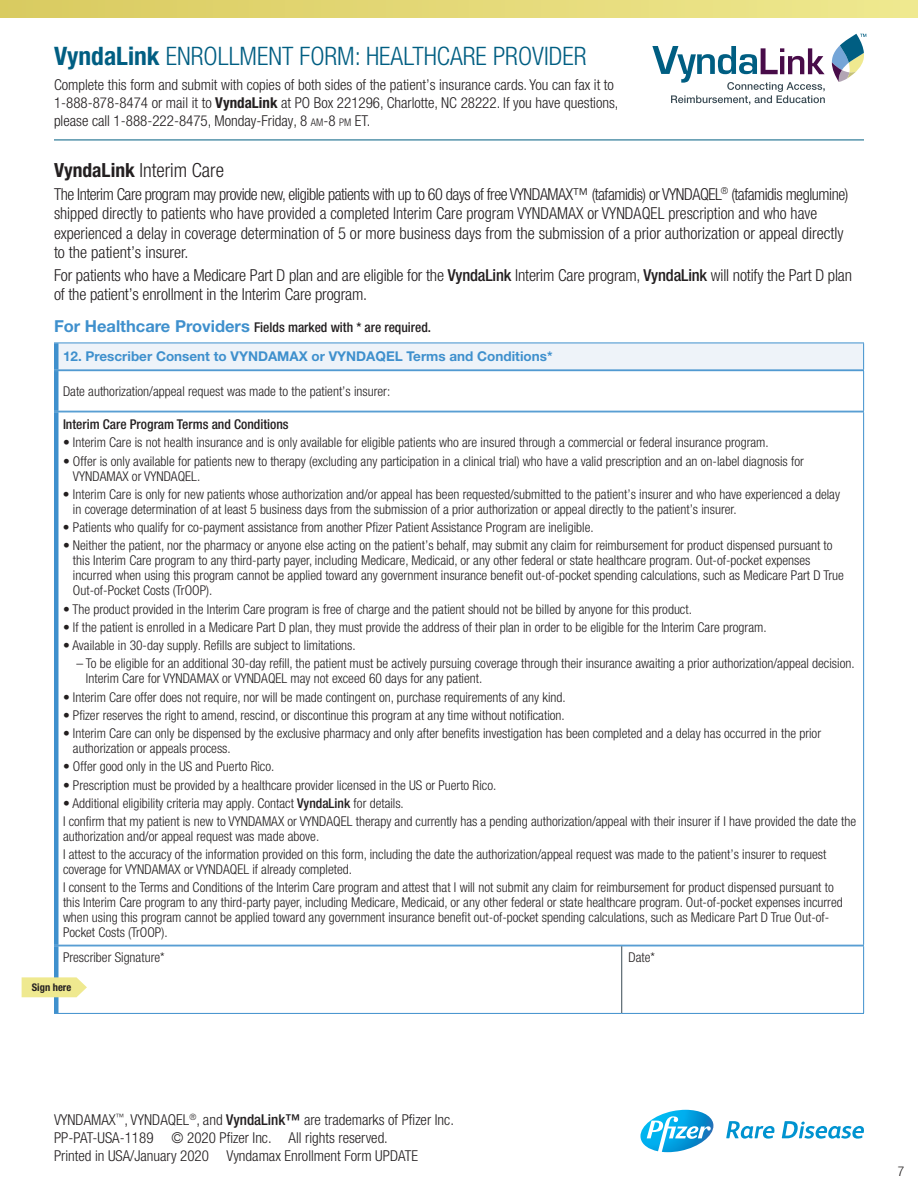
<style>
.page{position:relative;width:918px;height:1188px;background:#fff}
.page>*{position:absolute;margin:0;border:0;box-sizing:border-box;transform-origin:0 0}
.t1{font:300 condensed 25.5px "Helvetica Neue LT Pro";color:#005e82}
.t2{font:300 condensed 19.5px "Helvetica Neue LT Pro";color:#231f20}
.t3{font:300 condensed 16.5px/19.5px "Helvetica Neue LT Pro";letter-spacing:-.005em;color:#231f20}
.t4{font:300 condensed 15px/18px "Helvetica Neue LT Pro";color:#231f20}
.t5{font:300 condensed 13.5px/15px "Helvetica Neue LT Pro";color:#231f20}
.t6{font:500 condensed 13.5px "Helvetica Neue LT Pro";color:#231f20}
.t7{font:700 13.5px "Helvetica Neue LT Pro";color:#3f90cd}
.t8{font:700 condensed 10.5px "Helvetica Neue LT Pro";color:#231f20}
.s1{font-weight:700}
.s2{font-size:10.5px}
.s3{font-weight:500}
.s4{font-weight:700;font-stretch:normal;font-size:16.5px;color:#3f90cd}
</style>
<div class="page">
<div style="left:0;top:0;width:918px;height:17px;background:linear-gradient(to right,#d9ca60,#efe890)"></div>
<hr style="left:54px;top:140px;width:810px;height:1px;background:#005e82">
<hr style="left:54px;top:412px;width:810px;height:1px;background:#3f90cd">
<hr style="left:863px;top:412px;width:1px;height:533px;background:#3f90cd">
<hr style="left:54px;top:945px;width:810px;height:1px;background:#3f90cd">
<hr style="left:54px;top:412px;width:4px;height:533px;background:#3f90cd">
<hr style="left:54px;top:946px;width:568px;height:1px;background:#3f90cd">
<hr style="left:622px;top:946px;width:242px;height:1px;background:#3f90cd">
<hr style="left:863px;top:946px;width:1px;height:67px;background:#3f90cd">
<hr style="left:54px;top:1013px;width:568px;height:1px;background:#3f90cd">
<hr style="left:622px;top:1013px;width:242px;height:1px;background:#3f90cd">
<hr style="left:54px;top:946px;width:4px;height:67px;background:#3f90cd">
<hr style="left:621px;top:946px;width:1px;height:67px;background:#3a4b54">
<div style="left:56px;top:343px;width:808px;height:27px;background:#eef3f9"></div>
<hr style="left:54px;top:343px;width:810px;height:1px;background:#3f90cd">
<svg style="left:863px;top:343px;width:1px;height:27px"></svg>
<hr style="left:54px;top:343px;width:4px;height:27px;background:#3f90cd">
<hr style="left:54px;top:370px;width:810px;height:1px;background:#3f90cd">
<hr style="left:863px;top:371px;width:1px;height:40px;background:#3f90cd">
<hr style="left:54px;top:411px;width:810px;height:1px;background:#3f90cd">
<hr style="left:54px;top:371px;width:4px;height:40px;background:#3f90cd">
<svg style="left:22px;top:977px;width:65px;height:20px"></svg>
<svg style="left:652px;top:46px;width:173px;height:59px"></svg>
<svg style="left:832px;top:34px;width:34px;height:48px"></svg>
<svg style="left:726px;top:1121px;width:49px;height:18px"></svg>
<svg style="left:782px;top:1121px;width:82px;height:18px"></svg>
<svg style="left:640px;top:1110px;width:73px;height:42px"></svg>
<h1 class="t1" style="left:54px;top:41px;width:534px"><span class="s1">VyndaLink</span> ENROLLMENT FORM: HEALTHCARE PROVIDER</h1>
<p class="t4" style="left:54px;top:75px;width:566px">Complete this form and submit with copies of both sides of the patient’s insurance cards. You can fax it to<br>1-888-878-8474 or mail it to <span class="s1">VyndaLink</span> at PO Box 221296, Charlotte, NC 28222. If you have questions, please call 1-888-222-8475, Monday-Friday, 8 <span class="s2">AM</span>-8 <span class="s2">PM</span> ET.</p>
<h2 class="t2" style="left:54px;top:159px;width:172px"><span class="s1">VyndaLink</span> Interim Care</h2>
<p class="t3" style="left:54px;top:184px;width:796px">The Interim Care program may provide new, eligible patients with up to 60 days of free VYNDAMAX™ (tafamidis) or VYNDAQEL<sup>®</sup> (tafamidis meglumine) shipped directly to patients who have provided a completed Interim Care program VYNDAMAX or VYNDAQEL prescription and who have experienced a delay in coverage determination of 5 or more business days from the submission of a prior authorization or appeal directly to the patient’s insurer.</p>
<p class="t3" style="left:54px;top:265px;width:800px">For patients who have a Medicare Part D plan and are eligible for the <span class="s3">VyndaLink</span> Interim Care program, <span class="s3">VyndaLink</span> will notify the Part D plan of the patient’s enrollment in the Interim Care program.</p>
<p class="t6" style="left:54px;top:319px;width:379px"><span class="s4">For Healthcare Providers</span> Fields marked with * are required.</p>
<p class="t7" style="left:63px;top:348px;width:491px">12. Prescriber Consent to VYNDAMAX or VYNDAQEL Terms and Conditions*</p>
<p class="t5" style="left:63px;top:383px;width:329px">Date authorization/appeal request was made to the patient’s insurer:</p>
<p class="t6" style="left:63px;top:416px;width:227px">Interim Care Program Terms and Conditions</p>
<p class="t5" style="left:63px;top:435px;width:707px">• Interim Care is not health insurance and is only available for eligible patients who are insured through a commercial or federal insurance program.</p>
<p class="t5" style="left:73px;top:453px;width:732px;text-indent:-10px">• Offer is only available for patients new to therapy (excluding any participation in a clinical trial) who have a valid prescription and an on-label diagnosis for<br>VYNDAMAX or VYNDAQEL.</p>
<p class="t5" style="left:73px;top:487px;width:769px;text-indent:-10px">• Interim Care is only for new patients whose authorization and/or appeal has been requested/submitted to the patient’s insurer and who have experienced a delay in coverage determination of at least 5 business days from the submission of a prior authorization or appeal directly to the patient’s insurer.</p>
<p class="t5" style="left:63px;top:520px;width:532px">• Patients who qualify for co-payment assistance from another Pfizer Patient Assistance Program are ineligible.</p>
<p class="t5" style="left:73px;top:538px;width:772px;text-indent:-10px">• Neither the patient, nor the pharmacy or anyone else acting on the patient’s behalf, may submit any claim for reimbursement for product dispensed pursuant to this Interim Care program to any third-party payer, including Medicare, Medicaid, or any other federal or state healthcare program. Out-of-pocket expenses incurred when using this program cannot be applied toward any government insurance benefit out-of-pocket spending calculations, such as Medicare Part D True Out-of-Pocket Costs (TrOOP).</p>
<p class="t5" style="left:63px;top:601px;width:630px">• The product provided in the Interim Care program is free of charge and the patient should not be billed by anyone for this product.</p>
<p class="t5" style="left:63px;top:619px;width:705px">• If the patient is enrolled in a Medicare Part D plan, they must provide the address of their plan in order to be eligible for the Interim Care program.</p>
<p class="t5" style="left:63px;top:638px;width:294px">• Available in 30-day supply. Refills are subject to limitations.</p>
<p class="t5" style="left:86px;top:656px;width:770px;text-indent:-9px">– To be eligible for an additional 30-day refill, the patient must be actively pursuing coverage through their insurance awaiting a prior authorization/appeal decision.<br>Interim Care for VYNDAMAX or VYNDAQEL may not exceed 60 days for any patient.</p>
<p class="t5" style="left:63px;top:689px;width:504px">• Interim Care offer does not require, nor will be made contingent on, purchase requirements of any kind.</p>
<p class="t5" style="left:63px;top:707px;width:503px">• Pfizer reserves the right to amend, rescind, or discontinue this program at any time without notification.</p>
<p class="t5" style="left:73px;top:726px;width:750px;text-indent:-10px">• Interim Care can only be dispensed by the exclusive pharmacy and only after benefits investigation has been completed and a delay has occurred in the prior authorization or appeals process.</p>
<p class="t5" style="left:63px;top:759px;width:213px">• Offer good only in the US and Puerto Rico.</p>
<p class="t5" style="left:63px;top:777px;width:435px">• Prescription must be provided by a healthcare provider licensed in the US or Puerto Rico.</p>
<p class="t5" style="left:63px;top:794px;width:795px;line-height:18.3px">• Additional eligibility criteria may apply. Contact <span class="s3">VyndaLink</span> for details.<br>I confirm that my patient is new to VYNDAMAX or VYNDAQEL therapy and currently has a pending authorization/appeal with their insurer if I have provided the date the</p>
<p class="t5" style="left:63px;top:827px;width:765px;line-height:18.3px">authorization and/or appeal request was made above.<br>I attest to the accuracy of the information provided on this form, including the date the authorization/appeal request was made to the patient’s insurer to request</p>
<p class="t5" style="left:63px;top:860px;width:772px;line-height:18.3px">coverage for VYNDAMAX or VYNDAQEL if already completed.<br>I consent to the Terms and Conditions of the Interim Care program and attest that I will not submit any claim for reimbursement for product dispensed pursuant to</p>
<p class="t5" style="left:63px;top:895px;width:781px">this Interim Care program to any third-party payer, including Medicare, Medicaid, or any other federal or state healthcare program. Out-of-pocket expenses incurred when using this program cannot be applied toward any government insurance benefit out-of-pocket spending calculations, such as Medicare Part D True Out-of-<br>Pocket Costs (TrOOP).</p>
<p class="t5" style="left:63px;top:950px;width:103px">Prescriber Signature*</p>
<p class="t5" style="left:628px;top:950px;width:28px">Date*</p>
<p class="t8" style="left:32px;top:981px;width:41px">Sign here</p>
<p class="t4" style="left:54px;top:1110px;width:401px">VYNDAMAX<sup>™</sup>, VYNDAQEL<sup>®</sup>, and <span class="s3">VyndaLink™</span> are trademarks of Pfizer Inc.<br>PP-PAT-USA-1189 © 2020 Pfizer Inc. All rights reserved.<br>Printed in USA/January 2020 Vyndamax Enrollment Form UPDATE</p>
<p class="t5" style="left:898px;top:1164px;width:8px">7</p>
</div>
